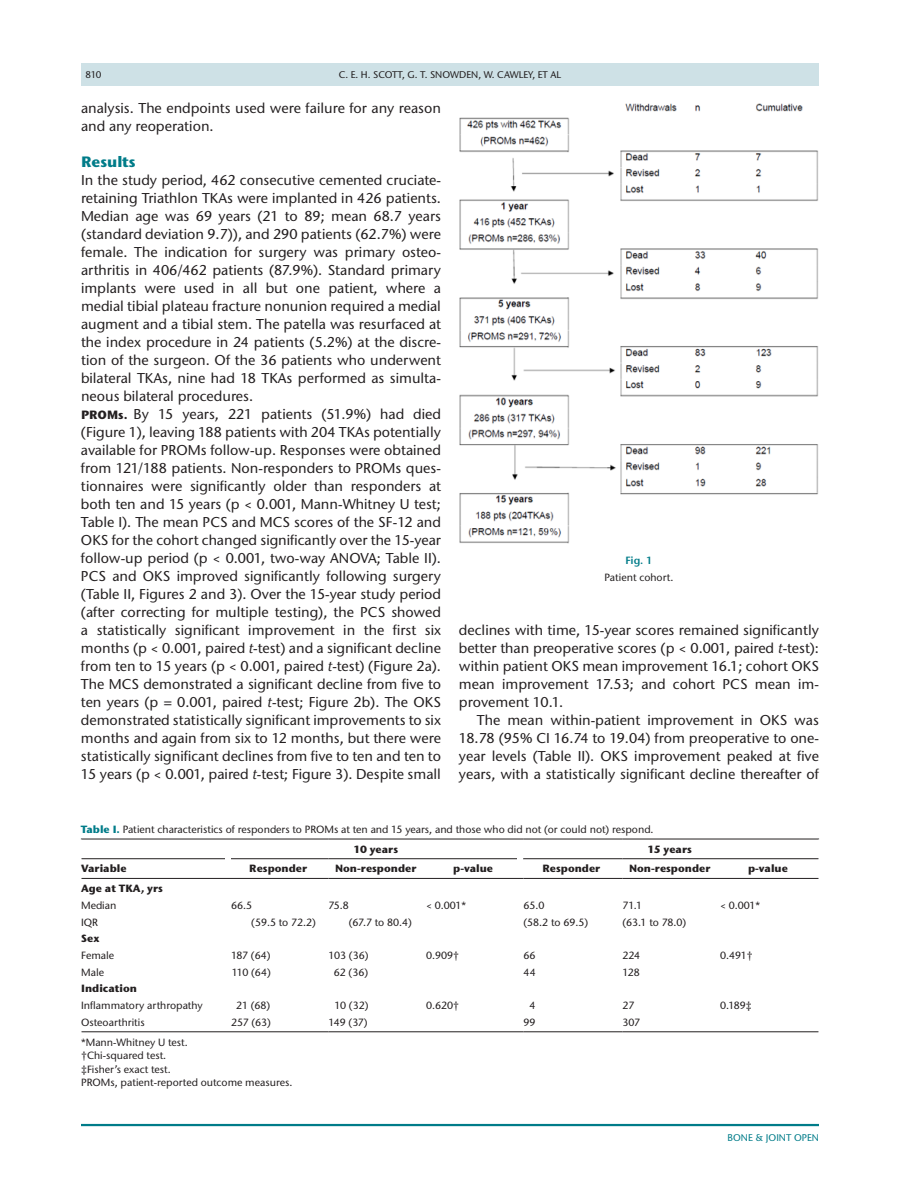
<style>
.page{position:relative;width:918px;height:1188px;background:#fff}
.page>*{position:absolute;margin:0;border:0;box-sizing:border-box;transform-origin:0 0}
.t1{font:700 15px "Stone Sans ITC Pro";color:#007c89}
.t2{font:500 14.25px/18px "Stone Sans ITC Pro";color:#231f20}
.t3{font:500 10.5px/13.5px "Stone Sans ITC Pro";color:#231f20}
.t4{font:700 10.5px "Stone Sans ITC Pro";color:#231f20}
.t5{font:600 10.5px "Stone Sans ITC Pro";color:#007c89}
.t6{font:500 9.75px "Stone Sans ITC Pro";color:#231f20}
.t7{font:500 9.75px "Stone Sans ITC Pro";color:#007c89}
.s1{font-weight:700;font-size:12px}
.s2{font-style:italic}
.s3{font-weight:700;color:#007c89}
.s4{font-weight:700}
</style>
<div class="page">
<hr style="left:81px;top:1124px;width:738px;height:2px;background:#007c89">
<div style="left:81px;top:63px;width:738px;height:23px;background:#cee1e6"></div>
<img style="left:459px;top:104px;width:360px;height:439px">
<svg style="left:82px;top:859px;width:737px;height:174px"></svg>
<hr style="left:81px;top:839px;width:150px;height:1px;background:#231f20">
<hr style="left:231px;top:839px;width:97px;height:1px;background:#231f20">
<hr style="left:328px;top:839px;width:98px;height:1px;background:#231f20">
<hr style="left:426px;top:839px;width:98px;height:1px;background:#231f20">
<hr style="left:524px;top:839px;width:98px;height:1px;background:#231f20">
<hr style="left:622px;top:839px;width:98px;height:1px;background:#231f20">
<hr style="left:720px;top:839px;width:99px;height:1px;background:#231f20">
<hr style="left:81px;top:858px;width:150px;height:1px;background:#231f20">
<hr style="left:81px;top:878px;width:150px;height:1px;background:#231f20">
<hr style="left:231px;top:858px;width:97px;height:1px;background:#231f20">
<hr style="left:231px;top:878px;width:97px;height:1px;background:#231f20">
<hr style="left:328px;top:858px;width:98px;height:1px;background:#231f20">
<hr style="left:328px;top:878px;width:98px;height:1px;background:#231f20">
<hr style="left:426px;top:858px;width:98px;height:1px;background:#231f20">
<hr style="left:426px;top:878px;width:98px;height:1px;background:#231f20">
<hr style="left:524px;top:858px;width:98px;height:1px;background:#231f20">
<hr style="left:524px;top:878px;width:98px;height:1px;background:#231f20">
<hr style="left:622px;top:858px;width:98px;height:1px;background:#231f20">
<hr style="left:622px;top:878px;width:98px;height:1px;background:#231f20">
<hr style="left:720px;top:858px;width:99px;height:1px;background:#231f20">
<hr style="left:720px;top:878px;width:99px;height:1px;background:#231f20">
<hr style="left:81px;top:1031px;width:150px;height:1px;background:#231f20">
<hr style="left:231px;top:1031px;width:97px;height:1px;background:#231f20">
<hr style="left:328px;top:1031px;width:98px;height:1px;background:#231f20">
<hr style="left:426px;top:1031px;width:98px;height:1px;background:#231f20">
<hr style="left:524px;top:1031px;width:98px;height:1px;background:#231f20">
<hr style="left:622px;top:1031px;width:98px;height:1px;background:#231f20">
<hr style="left:720px;top:1031px;width:99px;height:1px;background:#231f20">
<svg style="left:225px;top:858px;width:6px;height:3px"></svg>
<svg style="left:518px;top:858px;width:6px;height:3px"></svg>
<p class="t6" style="left:85px;top:68px;width:18px">810</p>
<p class="t6" style="left:339px;top:68px;width:224px">C. E. H. SCOTT, G. T. SNOWDEN, W. CAWLEY, ET AL</p>
<p class="t2" style="left:81px;top:99px;width:361px">analysis. The endpoints used were failure for any reason and any reoperation.</p>
<p class="t1" style="left:81px;top:152px;width:56px">Results</p>
<p class="t2" style="left:81px;top:171px;width:362px">In the study period, 462 consecutive cemented cruciate&shy;retaining Triathlon TKAs were implanted in 426 patients.<br>Median age was 69 years (21 to 89; mean 68.7 years (standard deviation 9.7)), and 290 patients (62.7%) were female. The indication for surgery was primary osteo&shy;arthritis in 406/462 patients (87.9%). Standard primary implants were used in all but one patient, where a medial tibial plateau fracture nonunion required a medial augment and a tibial stem. The patella was resurfaced at the index procedure in 24 patients (5.2%) at the discre&shy;tion of the surgeon. Of the 36 patients who underwent bilateral TKAs, nine had 18 TKAs performed as simulta&shy;neous bilateral procedures.<br><span class="s1">PROMs.</span> By 15 years, 221 patients (51.9%) had died (Figure 1), leaving 188 patients with 204 TKAs potentially available for PROMs follow-up. Responses were obtained from 121/188 patients. Non-responders to PROMs ques&shy;tionnaires were significantly older than responders at both ten and 15 years (p &lt; 0.001, Mann-Whitney U test; Table I). The mean PCS and MCS scores of the SF-12 and OKS for the cohort changed significantly over the 15-year follow-up period (p &lt; 0.001, two-way ANOVA; Table II).<br>PCS and OKS improved significantly following surgery (Table II, Figures 2 and 3). Over the 15-year study period (after correcting for multiple testing), the PCS showed a statistically significant improvement in the first six months (p &lt; 0.001, paired <span class="s2">t</span>-test) and a significant decline from ten to 15 years (p &lt; 0.001, paired <span class="s2">t</span>-test) (Figure 2a).<br>The MCS demonstrated a significant decline from five to ten years (p = 0.001, paired <span class="s2">t</span>-test; Figure 2b). The OKS demonstrated statistically significant improvements to six months and again from six to 12 months, but there were statistically significant declines from five to ten and ten to 15 years (p &lt; 0.001, paired <span class="s2">t</span>-test; Figure 3). Despite small</p>
<p class="t5" style="left:625px;top:554px;width:29px">Fig. 1</p>
<p class="t3" style="left:605px;top:570px;width:70px">Patient cohort.</p>
<p class="t2" style="left:459px;top:621px;width:362px;text-align:justify">declines with time, 15-year scores remained significantly better than preoperative scores (p &lt; 0.001, paired <span class="s2">t</span>-test): within patient OKS mean improvement 16.1; cohort OKS mean improvement 17.53; and cohort PCS mean im&shy;provement 10.1.</p>
<p class="t2" style="left:459px;top:711px;width:362px;text-align:justify;text-indent:18px">The mean within-patient improvement in OKS was 18.78 (95% CI 16.74 to 19.04) from preoperative to one&shy;year levels (Table II). OKS improvement peaked at five years, with a statistically significant decline thereafter of</p>
<p class="t3" style="left:353px;top:819px;width:302px;line-height:20.1px;text-indent:-272px"><span class="s3">Table I.</span> Patient characteristics of responders to PROMs at ten and 15 years, and those who did not (or could not) respond.<br><span class="s4">10 years</span></p>
<p class="t4" style="left:648px;top:842px;width:46px">15 years</p>
<p class="t4" style="left:81px;top:862px;width:47px">Variable</p>
<p class="t4" style="left:249px;top:862px;width:59px">Responder</p>
<p class="t4" style="left:335px;top:862px;width:83px">Non-responder</p>
<p class="t4" style="left:453px;top:862px;width:41px">p-value</p>
<p class="t4" style="left:543px;top:862px;width:59px">Responder</p>
<p class="t4" style="left:629px;top:862px;width:83px">Non-responder</p>
<p class="t4" style="left:748px;top:862px;width:41px">p-value</p>
<p class="t4" style="left:81px;top:882px;width:83px">Age at TKA, yrs</p>
<p class="t3" style="left:81px;top:898px;width:37px">Median</p>
<p class="t3" style="left:231px;top:898px;width:23px">66.5</p>
<p class="t3" style="left:329px;top:898px;width:22px">75.8</p>
<p class="t3" style="left:426px;top:898px;width:42px">&lt; 0.001*</p>
<p class="t3" style="left:524px;top:898px;width:23px">65.0</p>
<p class="t3" style="left:623px;top:898px;width:21px">71.1</p>
<p class="t3" style="left:720px;top:898px;width:42px">&lt; 0.001*</p>
<p class="t3" style="left:81px;top:915px;width:18px">IQR</p>
<p class="t3" style="left:251px;top:915px;width:66px">(59.5 to 72.2)</p>
<p class="t3" style="left:349px;top:915px;width:65px">(67.7 to 80.4)</p>
<p class="t3" style="left:524px;top:915px;width:66px">(58.2 to 69.5)</p>
<p class="t3" style="left:623px;top:915px;width:65px">(63.1 to 78.0)</p>
<p class="t4" style="left:81px;top:932px;width:20px">Sex</p>
<p class="t3" style="left:81px;top:948px;width:35px">Female</p>
<p class="t3" style="left:231px;top:948px;width:41px">187 (64)</p>
<p class="t3" style="left:329px;top:948px;width:41px">103 (36)</p>
<p class="t3" style="left:426px;top:948px;width:35px">0.909†</p>
<p class="t3" style="left:524px;top:948px;width:14px">66</p>
<p class="t3" style="left:623px;top:948px;width:19px">224</p>
<p class="t3" style="left:720px;top:948px;width:34px">0.491†</p>
<p class="t3" style="left:81px;top:965px;width:24px">Male</p>
<p class="t3" style="left:232px;top:965px;width:41px">110 (64)</p>
<p class="t3" style="left:334px;top:965px;width:36px">62 (36)</p>
<p class="t3" style="left:524px;top:965px;width:14px">44</p>
<p class="t3" style="left:623px;top:965px;width:19px">128</p>
<p class="t4" style="left:81px;top:982px;width:57px">Indication</p>
<p class="t3" style="left:81px;top:999px;width:123px">Inflammatory arthropathy</p>
<p class="t3" style="left:236px;top:999px;width:35px">21 (68)</p>
<p class="t3" style="left:335px;top:999px;width:35px">10 (32)</p>
<p class="t3" style="left:426px;top:999px;width:35px">0.620†</p>
<p class="t3" style="left:530px;top:999px;width:8px">4</p>
<p class="t3" style="left:623px;top:999px;width:13px">27</p>
<p class="t3" style="left:720px;top:999px;width:33px">0.189‡</p>
<p class="t3" style="left:81px;top:1015px;width:65px">Osteoarthritis</p>
<p class="t3" style="left:231px;top:1015px;width:41px">257 (63)</p>
<p class="t3" style="left:329px;top:1015px;width:41px">149 (37)</p>
<p class="t3" style="left:524px;top:1015px;width:14px">99</p>
<p class="t3" style="left:623px;top:1015px;width:19px">307</p>
<p class="t3" style="left:81px;top:1035px;width:213px">*Mann-Whitney U test.<br>†Chi-squared test.<br>‡Fisher’s exact test.<br>PROMs, patient-reported outcome measures.</p>
<p class="t7" style="left:728px;top:1132px;width:93px">BONE &amp; JOINT OPEN</p>
</div>
